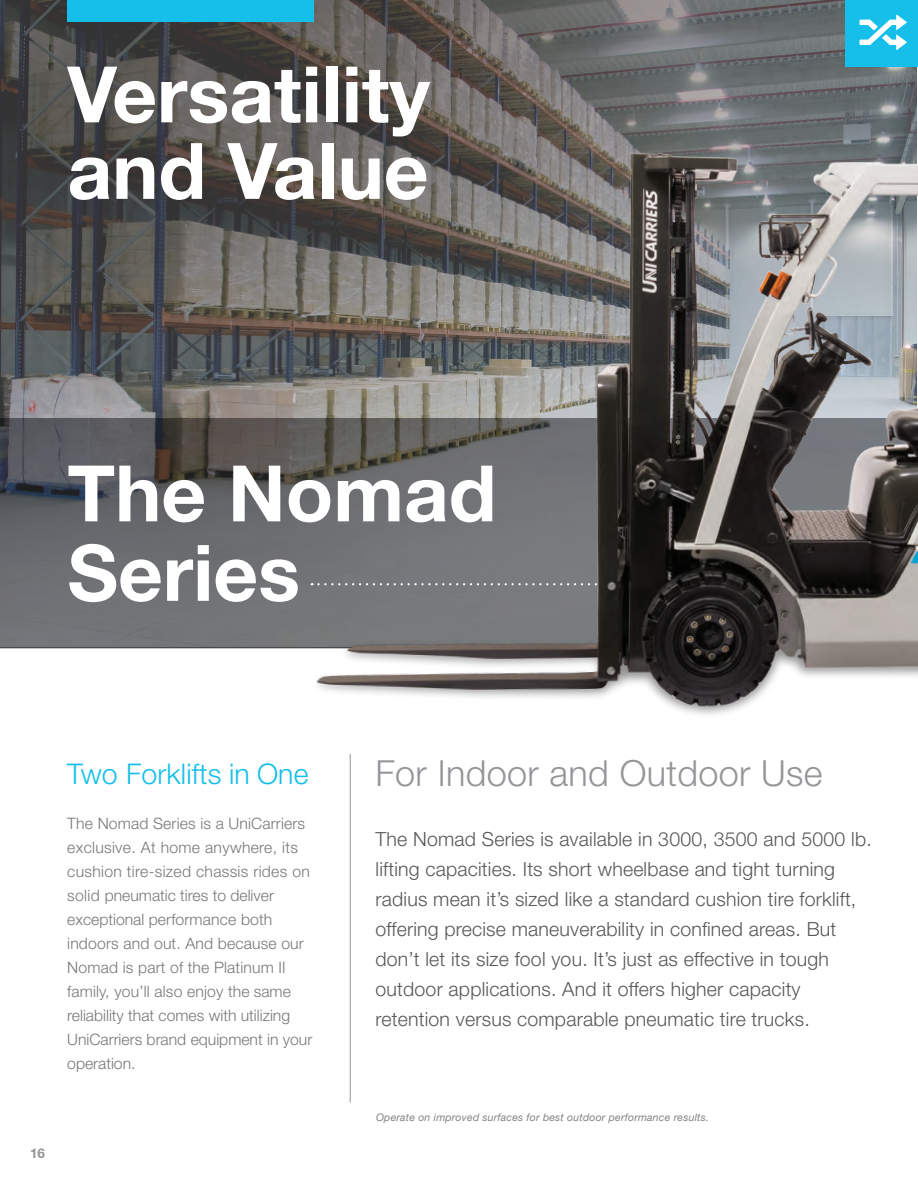
<style>
.page{position:relative;width:918px;height:1188px;background:#fff}
.page>*{position:absolute;margin:0;border:0;box-sizing:border-box;transform-origin:0 0}
.t1{font:700 78px/76.5px "Helvetica Neue LT Std";color:#fff}
.t2{font:300 36px "Helvetica Neue LT Std";letter-spacing:.01em;color:#939598}
.t3{font:300 28.5px "Helvetica Neue LT Std";letter-spacing:.005em;color:#15bfe9}
.t4{font:300 19.5px/30px "Helvetica Neue LT Std";letter-spacing:.01em;color:#57585a}
.t5{font:300 15.75px/24px "Helvetica Neue LT Std";letter-spacing:.01em;color:#76787b}
.t6{font:700 13.5px "Helvetica Neue LT Std";color:#939598}
.t7{font:italic 10.5px "Helvetica Neue LT Std";letter-spacing:.02em;color:#808285}
</style>
<div class="page">
<img style="left:0;top:0;width:845px;height:418px">
<div style="left:845px;top:0;width:73px;height:66px;background:#15bfe9"></div>
<svg style="left:0;top:418px;width:268px;height:230px"></svg>
<img style="left:268px;top:64px;width:650px;height:651px">
<hr style="left:350px;top:754px;width:1px;height:348px;background:#939598">
<svg style="left:860px;top:14px;width:47px;height:36px"></svg>
<div style="left:68px;top:0;width:246px;height:21px;background:#15bfe9"></div>
<p class="t1" style="left:67px;top:55px;width:364px">Versatility and Value</p>
<p class="t1" style="left:68px;top:454px;width:430px">The Nomad</p>
<p class="t1" style="left:68px;top:533px;width:234px">Series</p>
<p class="t3" style="left:67px;top:757px;width:243px">Two Forklifts in One</p>
<p class="t5" style="left:67px;top:811px;width:247px">The Nomad Series is a UniCarriers exclusive. At home anywhere, its cushion tire-sized chassis rides on solid pneumatic tires to deliver exceptional performance both indoors and out. And because our<br>Nomad is part of the Platinum II family, you’ll also enjoy the same reliability that comes with utilizing<br>UniCarriers brand equipment in your operation.</p>
<p class="t6" style="left:30px;top:1145px;width:17px">16</p>
<p class="t2" style="left:376px;top:751px;width:449px">For Indoor and Outdoor Use</p>
<p class="t4" style="left:376px;top:824px;width:498px">The Nomad Series is available in 3000, 3500 and 5000 lb. lifting capacities. Its short wheelbase and tight turning radius mean it’s sized like a standard cushion tire forklift, offering precise maneuverability in confined areas. But don’t let its size fool you. It’s just as effective in tough outdoor applications. And it offers higher capacity retention versus comparable pneumatic tire trucks.</p>
<p class="t7" style="left:376px;top:1111px;width:334px">Operate on improved surfaces for best outdoor performance results.</p>
</div>
